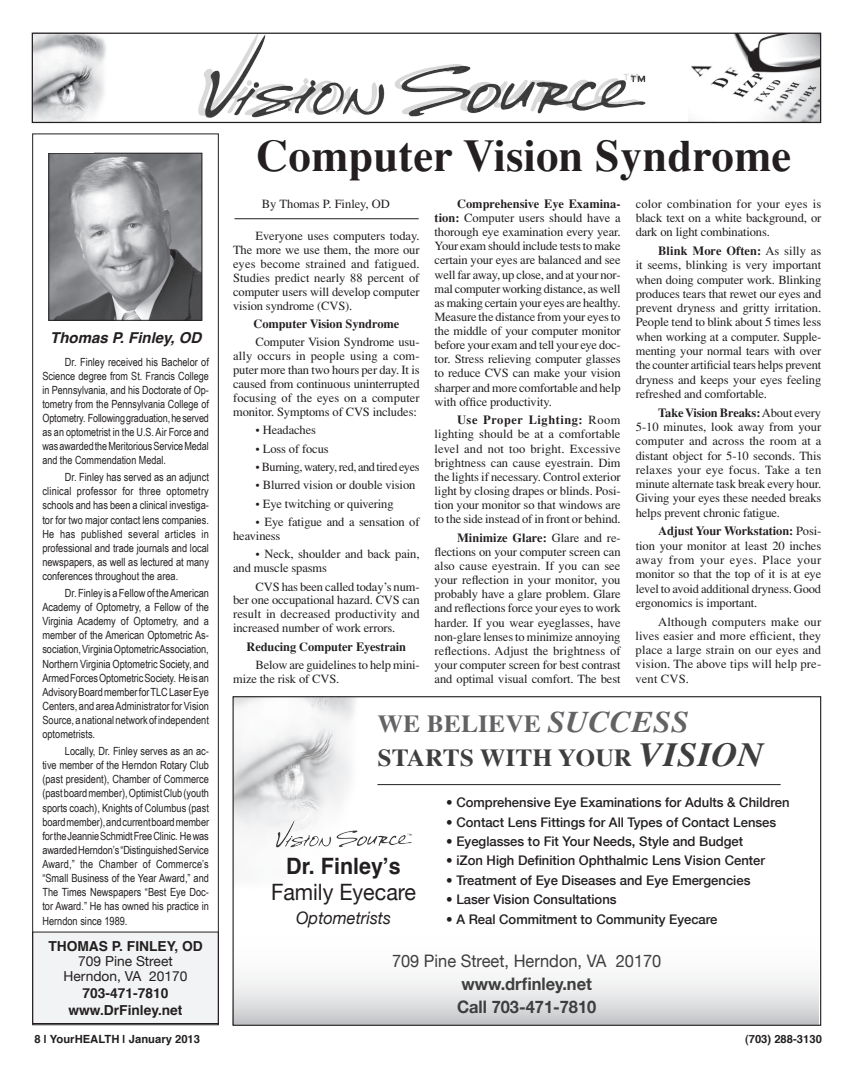
<style>
.page{position:relative;width:855px;height:1080px;background:#fff}
.page>*{position:absolute;margin:0;border:0;box-sizing:border-box;transform-origin:0 0}
.t1{font:700 45px "Times";color:#231f20}
.t2{font:700 24.25px/33.8px "Times";color:#3e3e3f;scale:1.06 1}
.t3{font:22.5px "Helvetica Neue";color:#231f20;scale:.95 1}
.t4{font:700 22.5px "Helvetica";color:#231f20;scale:.95 1}
.t5{font:700 17.25px/23.1px "Helvetica Neue";color:#3e3e3f;scale:.95 1}
.t6{font:17.25px "Helvetica Neue";color:#3e3e3f;scale:.95 1}
.t7{font:italic 17.25px "Helvetica Neue";color:#231f20;scale:.95 1}
.t8{font:italic 700 15px "Helvetica";color:#231f20}
.t9{font:700 13.75px/16.9px "Helvetica";color:#231f20;text-align:center}
.t10{font:13.75px/15px "Helvetica Neue";color:#231f20;text-align:center}
.t11{font:500 13.25px "Helvetica Neue";color:#231f20}
.t12{font:12.5px/14.1px "Times";letter-spacing:-.01em;color:#231f20;text-align:justify}
.t13{font:700 12.5px "Times";letter-spacing:-.01em;color:#231f20}
.t14{font:12.5px "Times";letter-spacing:-.03em;color:#231f20}
.t15{font:11.25px/14.1px "Arial Narrow";color:#231f20;text-align:justify}
.t16{font:700 11.25px "Helvetica";color:#231f20}
.s1{font-weight:700}
.s2{color:#636366}
.s3{font-style:italic;font-size:30.5px;color:#636366}
.s4{font-style:italic;font-size:34.25px}
</style>
<div class="page">
<div style="left:33px;top:932px;width:185px;height:92px;background:#f2f3f4"></div>
<img style="left:51px;top:155px;width:149px;height:163px">
<div style="left:49px;top:153px;width:153px;height:167px;border:1px solid #231f20"></div>
<div style="left:33px;top:134px;width:186px;height:891px;border:1px solid #231f20"></div>
<img style="left:689px;top:35px;width:130px;height:86px">
<img style="left:34px;top:35px;width:72px;height:86px">
<img style="left:189px;top:32px;width:456px;height:92px">
<div style="left:32px;top:33px;width:789px;height:90px;border:1px solid #231f20"></div>
<svg style="left:232px;top:884px;width:587px;height:141px"></svg>
<img style="left:235px;top:698px;width:124px;height:193px">
<hr style="left:377px;top:784px;width:404px;height:1px;background:#231f20">
<img style="left:274px;top:818px;width:138px;height:32px">
<hr style="left:235px;top:219px;width:184px;height:1px;background:#231f20">
<p class="t8" style="left:50px;top:325px;width:153px">Thomas P. Finley, OD</p>
<p class="t15" style="left:42px;top:354px;width:168px;text-indent:23px">Dr. Finley received his Bachelor of Science degree from St. Francis College in Pennsylvania, and his Doctorate of Op&shy;tometry from the Pennsylvania College of Optometry. Following graduation, he served as an optometrist in the U.S. Air Force and was awarded the Meritorious Service Medal and the Commendation Medal.</p>
<p class="t15" style="left:42px;top:470px;width:168px;text-indent:23px">Dr. Finley has served as an adjunct clinical professor for three optometry schools and has been a clinical investiga&shy;tor for two major contact lens companies.<br>He has published several articles in professional and trade journals and local newspapers, as well as lectured at many conferences throughout the area.</p>
<p class="t15" style="left:42px;top:586px;width:168px;text-indent:23px">Dr. Finley is a Fellow of the American Academy of Optometry, a Fellow of the Virginia Academy of Optometry, and a member of the American Optometric As&shy;sociation, Virginia Optometric Association, Northern Virginia Optometric Society, and Armed Forces Optometric Society. He is an Advisory Board member for TLC Laser Eye Centers, and area Administrator for Vision Source, a national network of independent optometrists.</p>
<p class="t15" style="left:42px;top:744px;width:168px;text-indent:23px">Locally, Dr. Finley serves as an ac&shy;tive member of the Herndon Rotary Club (past president), Chamber of Commerce (past board member), Optimist Club (youth sports coach), Knights of Columbus (past board member), and current board member for the Jeannie Schmidt Free Clinic. He was awarded Herndon’s “Distinguished Service Award,” the Chamber of Commerce’s “Small Business of the Year Award,” and The Times Newspapers “Best Eye Doc&shy;tor Award.” He has owned his practice in Herndon since 1989.</p>
<p class="t9" style="left:48px;top:938px;width:156px">Thomas P. Finley, OD</p>
<p class="t10" style="left:64px;top:953px;width:125px">709 Pine Street<br>Herndon, VA 20170</p>
<p class="t9" style="left:68px;top:985px;width:116px">703-471-7810 www.DrFinley.net</p>
<h1 class="t1" style="left:256px;top:128px;width:537px">Computer Vision Syndrome</h1>
<p class="t12" style="left:262px;top:196px;width:129px">By Thomas P. Finley, OD</p>
<p class="t12" style="left:233px;top:229px;width:188px;text-indent:22px">Everyone uses computers today.<br>The more we use them, the more our eyes become strained and fatigued.<br>Studies predict nearly 88 percent of computer users will develop computer vision syndrome (CVS).</p>
<p class="t13" style="left:253px;top:316px;width:147px">Computer Vision Syndrome</p>
<p class="t12" style="left:233px;top:335px;width:188px;text-indent:22px">Computer Vision Syndrome usu&shy;ally occurs in people using a com&shy;puter more than two hours per day. It is caused from continuous uninterrupted focusing of the eyes on a computer monitor. Symptoms of CVS includes:</p>
<p class="t12" style="left:256px;top:423px;width:62px">• Headaches</p>
<p class="t12" style="left:256px;top:441px;width:75px">• Loss of focus</p>
<p class="t14" style="left:256px;top:460px;width:165px">• Burning, watery, red, and tired eyes</p>
<p class="t12" style="left:256px;top:478px;width:161px">• Blurred vision or double vision</p>
<p class="t12" style="left:256px;top:496px;width:139px">• Eye twitching or quivering</p>
<p class="t12" style="left:233px;top:515px;width:188px;text-indent:22px">• Eye fatigue and a sensation of heaviness</p>
<p class="t12" style="left:233px;top:547px;width:188px;text-indent:22px">• Neck, shoulder and back pain, and muscle spasms</p>
<p class="t12" style="left:233px;top:579px;width:188px;text-indent:22px">CVS has been called today’s num&shy;ber one occupational hazard. CVS can result in decreased productivity and increased number of work errors.</p>
<p class="t13" style="left:246px;top:639px;width:161px">Reducing Computer Eyestrain</p>
<p class="t12" style="left:233px;top:658px;width:188px;text-indent:22px">Below are guidelines to help mini&shy;mize the risk of CVS.</p>
<p class="t12" style="left:435px;top:197px;width:188px;text-indent:22px"><span class="s1">Comprehensive Eye Examina&shy;tion:</span> Computer users should have a thorough eye examination every year.<br>Your exam should include tests to make certain your eyes are balanced and see well far away, up close, and at your nor&shy;mal computer working distance, as well as making certain your eyes are healthy.<br>Measure the distance from your eyes to the middle of your computer monitor before your exam and tell your eye doc&shy;tor. Stress relieving computer glasses to reduce CVS can make your vision sharper and more comfortable and help with office productivity.</p>
<p class="t12" style="left:435px;top:413px;width:188px;text-indent:22px"><span class="s1">Use Proper Lighting:</span> Room lighting should be at a comfortable level and not too bright. Excessive brightness can cause eyestrain. Dim the lights if necessary. Control exterior light by closing drapes or blinds. Posi&shy;tion your monitor so that windows are to the side instead of in front or behind.</p>
<p class="t12" style="left:435px;top:530px;width:188px;text-indent:22px"><span class="s1">Minimize Glare:</span> Glare and re&shy;flections on your computer screen can also cause eyestrain. If you can see your reflection in your monitor, you probably have a glare problem. Glare and reflections force your eyes to work harder. If you wear eyeglasses, have non-glare lenses to minimize annoying reflections. Adjust the brightness of your computer screen for best contrast and optimal visual comfort. The best</p>
<p class="t12" style="left:636px;top:196px;width:187px">color combination for your eyes is black text on a white background, or dark on light combinations.</p>
<p class="t12" style="left:636px;top:244px;width:187px;text-indent:22px"><span class="s1">Blink More Often:</span> As silly as it seems, blinking is very important when doing computer work. Blinking produces tears that rewet our eyes and prevent dryness and gritty irritation.<br>People tend to blink about 5 times less when working at a computer. Supple&shy;menting your normal tears with over the counter artificial tears helps prevent dryness and keeps your eyes feeling refreshed and comfortable.</p>
<p class="t12" style="left:636px;top:405px;width:187px;text-indent:23px"><span class="s1">Take Vision Breaks:</span> About every 5-10 minutes, look away from your computer and across the room at a distant object for 5-10 seconds. This relaxes your eye focus. Take a ten minute alternate task break every hour.<br>Giving your eyes these needed breaks helps prevent chronic fatigue.</p>
<p class="t12" style="left:636px;top:524px;width:187px;text-indent:23px"><span class="s1">Adjust Your Workstation:</span> Posi&shy;tion your monitor at least 20 inches away from your eyes. Place your monitor so that the top of it is at eye level to avoid additional dryness. Good ergonomics is important.</p>
<p class="t12" style="left:636px;top:614px;width:187px;text-indent:23px">Although computers make our lives easier and more efficient, they place a large strain on our eyes and vision. The above tips will help pre&shy;vent CVS.</p>
<h2 class="t2" style="left:377px;top:707px;width:366px"><span class="s2">WE BELIEVE</span> <span class="s3">SUCCESS<br></span>STARTS WITH YOUR <span class="s4">VISION</span></h2>
<h3 class="t4" style="left:286px;top:848px;width:122px">Dr. Finley’s</h3>
<h3 class="t3" style="left:271px;top:879px;width:154px">Family Eyecare</h3>
<h3 class="t7" style="left:296px;top:907px;width:101px">Optometrists</h3>
<p class="t11" style="left:446px;top:795px;width:345px">• Comprehensive Eye Examinations for Adults &amp; Children</p>
<p class="t11" style="left:446px;top:814px;width:332px">• Contact Lens Fittings for All Types of Contact Lenses</p>
<p class="t11" style="left:446px;top:833px;width:298px">• Eyeglasses to Fit Your Needs, Style and Budget</p>
<p class="t11" style="left:446px;top:853px;width:320px">• iZon High Definition Ophthalmic Lens Vision Center</p>
<p class="t11" style="left:446px;top:872px;width:306px">• Treatment of Eye Diseases and Eye Emergencies</p>
<p class="t11" style="left:446px;top:892px;width:172px">• Laser Vision Consultations</p>
<p class="t11" style="left:446px;top:911px;width:273px">• A Real Commitment to Community Eyecare</p>
<h3 class="t6" style="left:392px;top:950px;width:285px">709 Pine Street, Herndon, VA 20170</h3>
<h3 class="t5" style="left:457px;top:972px;width:148px">www.drfinley.net<br>Call 703-471-7810</h3>
<p class="t16" style="left:34px;top:1030px;width:167px">8 | YourHEALTH | January 2013</p>
<p class="t16" style="left:745px;top:1030px;width:78px">(703) 288-3130</p>
</div>
